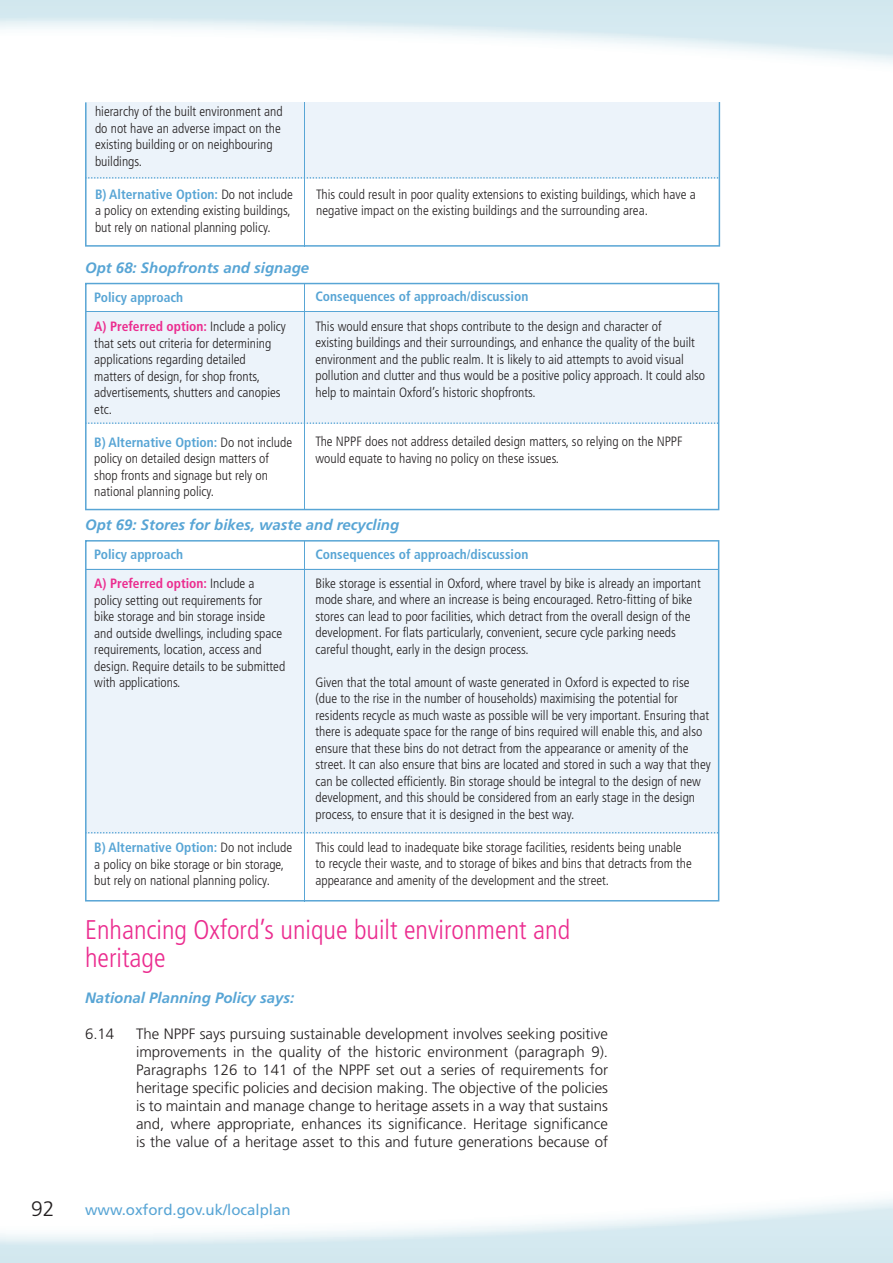
<style>
.page{position:relative;width:893px;height:1263px;background:#fff}
.page>*{position:absolute;margin:0;border:0;box-sizing:border-box;transform-origin:0 0}
.t1{font:300 condensed 27px/28.5px "Frutiger";color:#eb2c8f}
.t2{font:300 21px "Frutiger";color:#231f20}
.t3{font:300 15px/18px "Frutiger";color:#231f20;text-align:justify}
.t4{font:italic 700 15px "Frutiger";color:#58a5d5}
.t5{font:15px "Frutiger";color:#58a5d5}
.t6{font:300 condensed 13.5px/16.5px "Frutiger";color:#231f20}
.t7{font:700 condensed 13.5px/29.2px "Frutiger";color:#eb2c8f}
.t8{font:700 condensed 13.5px "Frutiger";color:#58a5d5}
.s1{font-weight:700;color:#58a5d5}
.s2{color:#58a5d5}
.s3{font-weight:300;color:#231f20}
</style>
<div class="page">
<svg style="left:85px;top:102px;width:635px;height:145px;fill:#ecf3fa"></svg>
<svg style="left:85px;top:177px;width:633px;height:2px"></svg>
<svg style="left:85px;top:283px;width:634px;height:227px;fill:#ecf3fa"></svg>
<svg style="left:85px;top:540px;width:634px;height:361px;fill:#ecf3fa"></svg>
<hr style="left:86px;top:311px;width:632px;height:1px;background:#58a5d5">
<hr style="left:86px;top:569px;width:632px;height:1px;background:#58a5d5">
<hr style="left:304px;top:284px;width:1px;height:226px;background:#58a5d5">
<hr style="left:304px;top:541px;width:1px;height:360px;background:#58a5d5">
<svg style="left:85px;top:422px;width:633px;height:2px"></svg>
<svg style="left:85px;top:832px;width:633px;height:1px"></svg>
<p class="t6" style="left:95px;top:104px;width:189px">hierarchy of the built environment and do not have an adverse impact on the existing building or on neighbouring buildings.</p>
<p class="t6" style="left:95px;top:186px;width:199px"><span class="s1">B) Alternative Option:</span> Do not include a policy on extending existing buildings, but rely on national planning policy.</p>
<p class="t6" style="left:316px;top:186px;width:381px">This could result in poor quality extensions to existing buildings, which have a negative impact on the existing buildings and the surrounding area.</p>
<p class="t4" style="left:85px;top:259px;width:226px">Opt 68: Shopfronts and signage</p>
<p class="t7" style="left:94px;top:283px;width:193px"><span class="s2">Policy approach<br></span>A) Preferred option: <span class="s3">Include a policy</span></p>
<p class="t6" style="left:94px;top:335px;width:188px">that sets out criteria for determining applications regarding detailed matters of design, for shop fronts, advertisements, shutters and canopies etc.</p>
<p class="t6" style="left:94px;top:434px;width:199px"><span class="s1">B) Alternative Option:</span> Do not include policy on detailed design matters of shop fronts and signage but rely on national planning policy.</p>
<p class="t8" style="left:315px;top:289px;width:214px">Consequences of approach/discussion</p>
<p class="t6" style="left:315px;top:318px;width:391px">This would ensure that shops contribute to the design and character of<br>existing buildings and their surroundings, and enhance the quality of the built environment and the public realm. It is likely to aid attempts to avoid visual pollution and clutter and thus would be a positive policy approach. It could also help to maintain Oxford’s historic shopfronts.</p>
<p class="t6" style="left:315px;top:433px;width:369px">The NPPF does not address detailed design matters, so relying on the NPPF would equate to having no policy on these issues.</p>
<p class="t4" style="left:85px;top:516px;width:316px">Opt 69: Stores for bikes, waste and recycling</p>
<p class="t7" style="left:94px;top:540px;width:162px"><span class="s2">Policy approach<br></span>A) Preferred option: <span class="s3">Include a</span></p>
<p class="t6" style="left:94px;top:592px;width:193px">policy setting out requirements for bike storage and bin storage inside and outside dwellings, including space requirements, location, access and design. Require details to be submitted with applications.</p>
<p class="t6" style="left:94px;top:840px;width:199px"><span class="s1">B) Alternative Option:</span> Do not include a policy on bike storage or bin storage, but rely on national planning policy.</p>
<p class="t8" style="left:315px;top:546px;width:214px">Consequences of approach/discussion</p>
<p class="t6" style="left:315px;top:575px;width:387px">Bike storage is essential in Oxford, where travel by bike is already an important mode share, and where an increase is being encouraged. Retro-fitting of bike stores can lead to poor facilities, which detract from the overall design of the development. For flats particularly, convenient, secure cycle parking needs careful thought, early in the design process.</p>
<p class="t6" style="left:315px;top:674px;width:397px">Given that the total amount of waste generated in Oxford is expected to rise (due to the rise in the number of households) maximising the potential for residents recycle as much waste as possible will be very important. Ensuring that there is adequate space for the range of bins required will enable this, and also ensure that these bins do not detract from the appearance or amenity of the street. It can also ensure that bins are located and stored in such a way that they can be collected efficiently. Bin storage should be integral to the design of new development, and this should be considered from an early stage in the design process, to ensure that it is designed in the best way.</p>
<p class="t6" style="left:315px;top:839px;width:378px">This could lead to inadequate bike storage facilities, residents being unable to recycle their waste, and to storage of bikes and bins that detracts from the appearance and amenity of the development and the street.</p>
<h1 class="t1" style="left:85px;top:915px;width:487px">Enhancing Oxford’s unique built environment and heritage</h1>
<p class="t4" style="left:85px;top:989px;width:211px">National Planning Policy says:</p>
<p class="t3" style="left:85px;top:1025px;width:31px">6.14</p>
<p class="t3" style="left:136px;top:1025px;width:474px">The NPPF says pursuing sustainable development involves seeking positive improvements in the quality of the historic environment (paragraph 9).<br>Paragraphs 126 to 141 of the NPPF set out a series of requirements for heritage specific policies and decision making. The objective of the policies is to maintain and manage change to heritage assets in a way that sustains and, where appropriate, enhances its significance. Heritage significance is the value of a heritage asset to this and future generations because of</p>
<h2 class="t2" style="left:31px;top:1196px;width:25px">92</h2>
<p class="t5" style="left:85px;top:1200px;width:207px">www.oxford.gov.uk/localplan</p>
</div>
